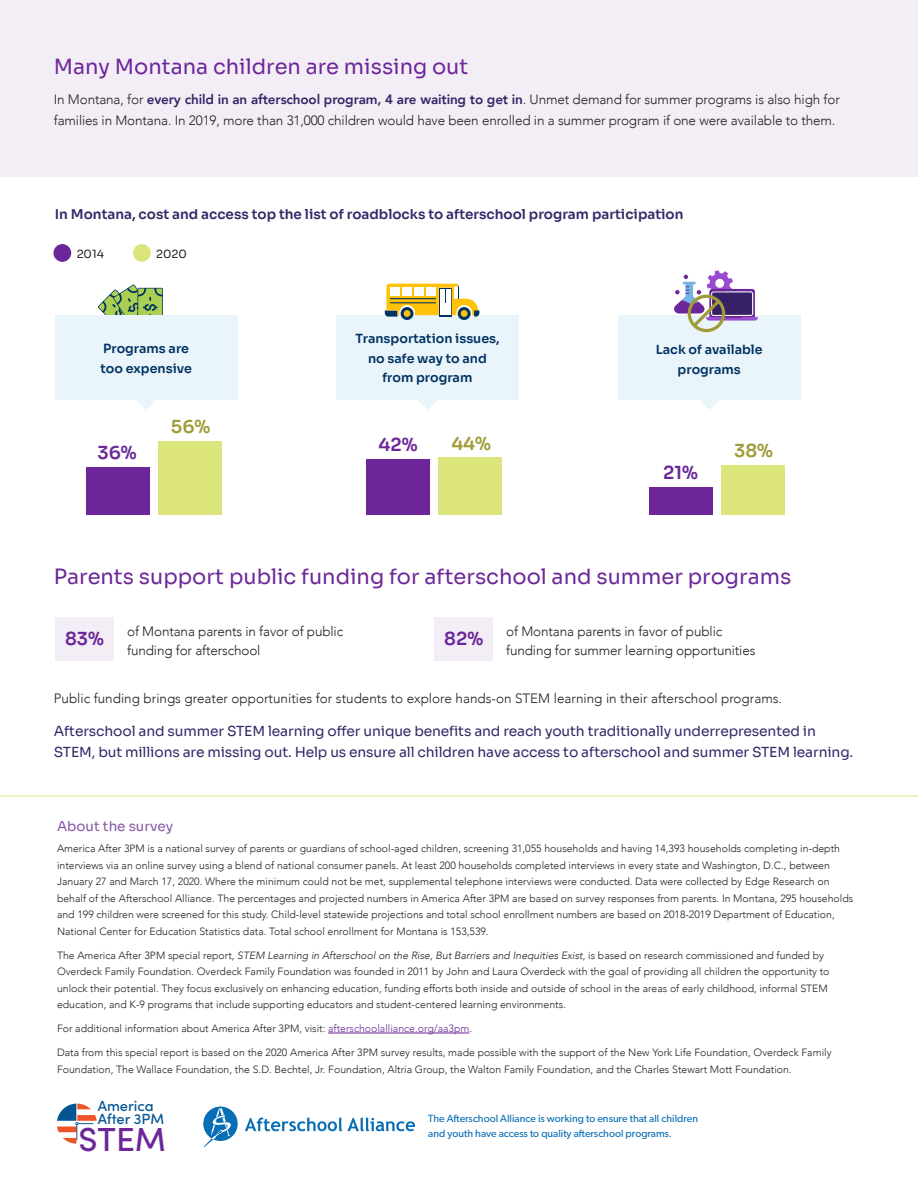
<style>
.page{position:relative;width:918px;height:1188px;background:#fff}
.page>*{position:absolute;margin:0;border:0;box-sizing:border-box;transform-origin:0 0}
.Chartwell{font:174.9px "Chartwell Bars Vertical";color:#dce57b;scale:4.76 1}
.Chartwell-2{font:174.9px "Chartwell Bars Vertical";color:#6c2699;scale:4.76 1}
.t1{font:500 33.45px "Sofia Pro";color:#6c2699}
.Header_2{font:21px "Sora";color:#6c2699}
.Header_2-2{font:18px "Sora";color:#6c2699}
.Header_2-3{font:18px "Sora";color:#9f9c37}
.Chart_Title_final{font:18px "Sora";color:#6c2699}
.t2{font:500 14.7px/13.2px "Sofia Pro";color:#065593}
.body{font:13.8px/21px "Sora";letter-spacing:-.01em;color:#332767}
.body-2{font:300 13.5px/19.5px "Avenir";letter-spacing:-.01em;color:#231f20}
.Chart_Title_final-2{font:13.5px "Sora";color:#332767}
.Header_2-4{font:13.5px "Sora";color:#8756a3}
.Chart_Title_final-3{font:12.6px/19.8px "Sora";color:#003361;text-align:center}
.key{font:11.25px "Sora";color:#231f20}
.body-3{font:300 10.5px/16.5px "Avenir";color:#231f20}
.body-4{font:10.5px/15px "Gibson";color:#086eb5}
.s1{font-weight:800;color:#332767}
.s2{color:#6c2699}
.s3{font-style:italic}
</style>
<div class="page">
<div style="left:0;top:0;width:918px;height:176px;background:#f3eef6"></div>
<hr style="left:328px;top:1033px;width:141px;height:1px;background:#6c2699">
<svg style="left:57px;top:1104px;width:40px;height:28px"></svg>
<svg style="left:63px;top:1138px;width:13px;height:6px"></svg>
<svg style="left:245px;top:1117px;width:170px;height:14px"></svg>
<svg style="left:203px;top:1107px;width:35px;height:40px"></svg>
<hr style="left:0;top:796px;width:918px;height:1px;background:#dce57b">
<div style="left:133px;top:244px;width:18px;height:18px;background:#dce57b;border-radius:50%"></div>
<div style="left:53px;top:244px;width:18px;height:18px;background:#6c2699;border-radius:50%"></div>
<div style="left:618px;top:315px;width:183px;height:85px;background:#eaf4fb"></div>
<svg style="left:700px;top:400px;width:19px;height:10px"></svg>
<div style="left:98px;top:290px;width:44px;height:44px;border:1px solid #003361;border-radius:17px"></div>
<div style="left:138px;top:288px;width:25px;height:39px;border:1px solid #003361"></div>
<svg style="left:99px;top:284px;width:63px;height:31px"></svg>
<div style="left:55px;top:315px;width:183px;height:85px;background:#eaf4fb"></div>
<svg style="left:137px;top:400px;width:19px;height:10px"></svg>
<div style="left:336px;top:315px;width:183px;height:85px;background:#eaf4fb"></div>
<svg style="left:418px;top:400px;width:19px;height:10px"></svg>
<svg style="left:401px;top:307px;width:13px;height:13px"></svg>
<svg style="left:458px;top:307px;width:13px;height:13px"></svg>
<svg style="left:385px;top:284px;width:94px;height:33px"></svg>
<svg style="left:674px;top:270px;width:84px;height:63px"></svg>
<div style="left:56px;top:617px;width:58px;height:44px;background:#f3eef6"></div>
<div style="left:435px;top:617px;width:58px;height:44px;background:#f3eef6"></div>
<p class="Header_2" style="left:54px;top:50px;width:416px">Many Montana children are missing out</p>
<p class="body-2" style="left:54px;top:89px;width:788px;line-height:21px">In Montana, for <span class="s1">every child in an afterschool program, 4 are waiting to get in</span>. Unmet demand for summer programs is also high for families in Montana. In 2019, more than 31,000 children would have been enrolled in a summer program if one were available to them.</p>
<p class="Chart_Title_final-2" style="left:55px;top:203px;width:630px">In Montana, cost and access top the list of roadblocks to afterschool program participation</p>
<p class="key" style="left:77px;top:245px;width:29px">2014</p>
<p class="key" style="left:156px;top:245px;width:32px">2020</p>
<p class="Chart_Title_final-3" style="left:100px;top:338px;width:93px;text-align:left">Programs are too expensive</p>
<p class="Header_2-3" style="left:171px;top:412px;width:41px">56%</p>
<p class="Chart_Title_final-3" style="left:355px;top:327px;width:145px">Transportation issues, no safe way to and from program</p>
<p class="Chart_Title_final-3" style="left:656px;top:338px;width:108px">Lack of available programs</p>
<p class="Header_2-2" style="left:379px;top:430px;width:40px">42%</p>
<p class="Header_2-3" style="left:451px;top:428px;width:41px">44%</p>
<p class="Chartwell" style="left:115px;top:347px;width:77px">56%<span class="s2">42%</span></p>
<p class="Header_2-3" style="left:734px;top:436px;width:40px">38%</p>
<p class="Header_2-2" style="left:97px;top:438px;width:41px">36%</p>
<p class="Chartwell" style="left:395px;top:347px;width:77px">44%<span class="s2">21%</span></p>
<p class="Chartwell" style="left:678px;top:347px;width:33px">38%</p>
<p class="Header_2-2" style="left:663px;top:458px;width:36px">21%</p>
<p class="Chartwell-2" style="left:42px;top:347px;width:33px">36%</p>
<p class="Header_2" style="left:54px;top:559px;width:739px">Parents support public funding for afterschool and summer programs</p>
<p class="body-2" style="left:127px;top:621px;width:218px">of Montana parents in favor of public funding for afterschool</p>
<p class="body-2" style="left:506px;top:621px;width:251px">of Montana parents in favor of public funding for summer learning opportunities</p>
<p class="body-2" style="left:54px;top:688px;width:730px">Public funding brings greater opportunities for students to explore hands-on STEM learning in their afterschool programs.</p>
<p class="body" style="left:54px;top:719px;width:801px">Afterschool and summer STEM learning offer unique benefits and reach youth traditionally underrepresented in<br>STEM, but millions are missing out. Help us ensure all children have access to afterschool and summer STEM learning.</p>
<p class="Chart_Title_final" style="left:65px;top:624px;width:40px">83%</p>
<p class="Chart_Title_final" style="left:444px;top:624px;width:40px">82%</p>
<p class="Header_2-4" style="left:57px;top:815px;width:118px">About the survey</p>
<p class="body-3" style="left:57px;top:840px;width:798px">America After 3PM is a national survey of parents or guardians of school-aged children, screening 31,055 households and having 14,393 households completing in-depth interviews via an online survey using a blend of national consumer panels. At least 200 households completed interviews in every state and Washington, D.C., between January 27 and March 17, 2020. Where the minimum could not be met, supplemental telephone interviews were conducted. Data were collected by Edge Research on behalf of the Afterschool Alliance. The percentages and projected numbers in America After 3PM are based on survey responses from parents. In Montana, 295 households and 199 children were screened for this study. Child-level statewide projections and total school enrollment numbers are based on 2018-2019 Department of Education, National Center for Education Statistics data. Total school enrollment for Montana is 153,539.</p>
<p class="body-3" style="left:57px;top:947px;width:774px">The America After 3PM special report, <span class="s3">STEM Learning in Afterschool on the Rise, But Barriers and Inequities Exist</span>, is based on research commissioned and funded by Overdeck Family Foundation. Overdeck Family Foundation was founded in 2011 by John and Laura Overdeck with the goal of providing all children the opportunity to unlock their potential. They focus exclusively on enhancing education, funding efforts both inside and outside of school in the areas of early childhood, informal STEM education, and K-9 programs that include supporting educators and student-centered learning environments.</p>
<p class="body-3" style="left:57px;top:1020px;width:417px">For additional information about America After 3PM, visit: <span class="s2">afterschoolalliance.org/aa3pm</span>.</p>
<p class="body-3" style="left:57px;top:1044px;width:776px">Data from this special report is based on the 2020 America After 3PM survey results, made possible with the support of the New York Life Foundation, Overdeck Family<br>Foundation, The Wallace Foundation, the S.D. Bechtel, Jr. Foundation, Altria Group, the Walton Family Foundation, and the Charles Stewart Mott Foundation.</p>
<p class="t2" style="left:98px;top:1098px;width:68px">America<br>After 3PM</p>
<p class="t1" style="left:78px;top:1115px;width:89px">STEM</p>
<p class="body-4" style="left:428px;top:1111px;width:271px">The Afterschool Alliance is working to ensure that all children and youth have access to quality afterschool programs.</p>
</div>
